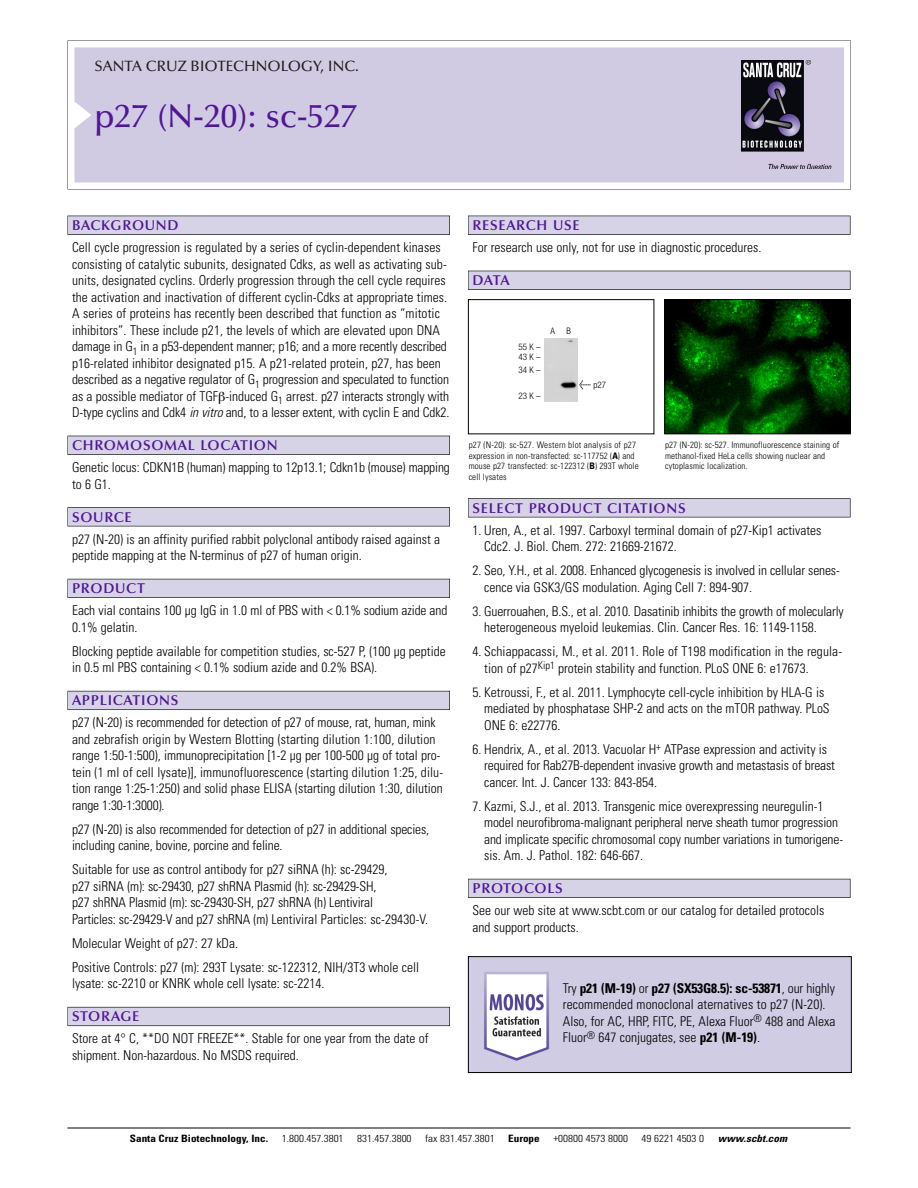
<style>
.page{position:relative;width:918px;height:1188px;background:#fff}
.page>*{position:absolute;margin:0;border:0;box-sizing:border-box;transform-origin:0 0}
.t1{font:500 33px "Optima";color:#511695}
.t2{font:500 15px "Optima";color:#231f20}
.t3{font:600 14.25px "Optima";letter-spacing:.05em;color:#511695}
.t4{font:300 condensed 13.5px/16.5px "Univers";color:#000}
.t5{font:300 condensed 10.2px "Univers";color:#000;scale:1.1 1}
.t6{font:700 condensed 10.2px "Univers";color:#000;scale:1.1 1}
.t7{font:italic 700 condensed 10.2px "Univers";letter-spacing:.005em;color:#000;scale:1.1 1}
.t8{font:300 condensed 9px/10.5px "Univers";letter-spacing:.015em;color:#000}
.t9{font:300 condensed 9px/9.9px "Helvetica Neue";letter-spacing:.005em;color:#000}
.s1{font-style:italic}
.s2{font-family:"Meta Plus";font-weight:400;font-stretch:normal;font-size:10.5px}
.s3{font-weight:700}
</style>
<div class="page">
<svg style="left:68px;top:40px;width:783px;height:149px"></svg>
<div style="left:74px;top:47px;width:770px;height:135px;background:#d1cae3"></div>
<img style="left:741px;top:60px;width:90px;height:108px">
<div style="left:68px;top:216px;width:382px;height:19px;background:#525155"></div>
<div style="left:68px;top:216px;width:381px;height:18px;background:#d7d3e7"></div>
<div style="left:68px;top:436px;width:382px;height:19px;background:#515055"></div>
<div style="left:68px;top:436px;width:381px;height:18px;background:#d7d3e7"></div>
<div style="left:68px;top:507px;width:382px;height:19px;background:#545357"></div>
<div style="left:68px;top:508px;width:381px;height:18px;background:#d7d3e7"></div>
<div style="left:68px;top:579px;width:382px;height:19px;background:#54535a"></div>
<div style="left:68px;top:579px;width:381px;height:18px;background:#d7d3e7"></div>
<div style="left:68px;top:691px;width:382px;height:19px;background:#5b5a62"></div>
<div style="left:68px;top:691px;width:381px;height:18px;background:#d7d3e7"></div>
<div style="left:68px;top:1007px;width:382px;height:19px;background:#66646e"></div>
<div style="left:68px;top:1007px;width:381px;height:18px;background:#d7d3e7"></div>
<div style="left:468px;top:216px;width:382px;height:19px;background:#525155"></div>
<div style="left:468px;top:216px;width:382px;height:18px;background:#d7d3e7"></div>
<div style="left:468px;top:271px;width:382px;height:19px;background:#515055"></div>
<div style="left:468px;top:271px;width:382px;height:18px;background:#d7d3e7"></div>
<div style="left:468px;top:498px;width:382px;height:19px;background:#545357"></div>
<div style="left:468px;top:499px;width:382px;height:18px;background:#d7d3e7"></div>
<div style="left:468px;top:879px;width:382px;height:19px;background:#54535a"></div>
<div style="left:468px;top:879px;width:382px;height:18px;background:#d7d3e7"></div>
<hr style="left:68px;top:1128px;width:782px;height:1px;background:#000">
<div style="left:468px;top:299px;width:186px;height:135px;border:1px solid #000"></div>
<img style="left:666px;top:301px;width:183px;height:131px">
<div style="left:664px;top:299px;width:187px;height:135px;border:1px solid #000"></div>
<div style="left:544px;top:338px;width:34px;height:64px;background:#d4d4d4"></div>
<img style="left:470px;top:958px;width:380px;height:113px">
<div style="left:468px;top:956px;width:384px;height:117px;border:1px solid #000"></div>
<p class="t2" style="left:94px;top:61px;width:266px">SANTA CRUZ BIOTECHNOLOGY, INC.</p>
<h1 class="t1" style="left:94px;top:103px;width:264px">p27 (N-20): sc-527</h1>
<p class="t3" style="left:72px;top:219px;width:108px">BACKGROUND</p>
<p class="t4" style="left:72px;top:240px;width:379px">Cell cycle progression is regulated by a series of cyclin-dependent kinases consisting of catalytic subunits, designated Cdks, as well as activating sub&shy;units, designated cyclins. Orderly progression through the cell cycle requires the activation and inactivation of different cyclin-Cdks at appropriate times.<br>A series of proteins has recently been described that function as “mitotic inhibitors”. These include p21, the levels of which are elevated upon DNA damage in G<sub>1</sub> in a p53-dependent manner; p16; and a more recently described p16-related inhibitor designated p15. A p21-related protein, p27, has been described as a negative regulator of G<sub>1</sub> progression and speculated to function as a possible mediator of TGF -induced G<sub>1</sub> arrest. p27 interacts strongly with D-type cyclins and Cdk4 <span class="s1">in vitro</span> and, to a lesser extent, with cyclin E and Cdk2.</p>
<p class="t3" style="left:72px;top:440px;width:207px">CHROMOSOMAL LOCATION</p>
<p class="t4" style="left:72px;top:460px;width:379px">Genetic locus: CDKN1B (human) mapping to 12p13.1; Cdkn1b (mouse) mapping to 6 G1.</p>
<p class="t3" style="left:72px;top:511px;width:61px">SOURCE</p>
<p class="t4" style="left:72px;top:532px;width:370px">p27 (N-20) is an affinity purified rabbit polyclonal antibody raised against a peptide mapping at the N-terminus of p27 of human origin.</p>
<p class="t3" style="left:72px;top:583px;width:74px">PRODUCT</p>
<p class="t4" style="left:72px;top:603px;width:377px">Each vial contains 100 µg IgG in 1.0 ml of PBS with &lt; 0.1% sodium azide and<br>0.1% gelatin.</p>
<p class="t4" style="left:72px;top:644px;width:375px">Blocking peptide available for competition studies, sc-527 P, (100 µg peptide in 0.5 ml PBS containing &lt; 0.1% sodium azide and 0.2% BSA).</p>
<p class="t3" style="left:72px;top:695px;width:108px">APPLICATIONS</p>
<p class="t4" style="left:72px;top:715px;width:373px">p27 (N-20) is recommended for detection of p27 of mouse, rat, human, mink and zebrafish origin by Western Blotting (starting dilution 1:100, dilution range 1:50-1:500), immunoprecipitation [1-2 µg per 100-500 µg of total pro&shy;tein (1 ml of cell lysate)], immunofluorescence (starting dilution 1:25, dilu&shy;tion range 1:25-1:250) and solid phase ELISA (starting dilution 1:30, dilution range 1:30-1:3000).</p>
<p class="t4" style="left:72px;top:822px;width:359px">p27 (N-20) is also recommended for detection of p27 in additional species, including canine, bovine, porcine and feline.</p>
<p class="t4" style="left:72px;top:862px;width:358px">Suitable for use as control antibody for p27 siRNA (h): sc-29429,<br>p27 siRNA (m): sc-29430, p27 shRNA Plasmid (h): sc-29429-SH,<br>p27 shRNA Plasmid (m): sc-29430-SH, p27 shRNA (h) Lentiviral<br>Particles: sc-29429-V and p27 shRNA (m) Lentiviral Particles: sc-29430-V.</p>
<p class="t4" style="left:72px;top:932px;width:349px;line-height:24px">Molecular Weight of p27: 27 kDa.<br>Positive Controls: p27 (m): 293T Lysate: sc-122312, NIH/3T3 whole cell</p>
<p class="t4" style="left:72px;top:976px;width:254px">lysate: sc-2210 or KNRK whole cell lysate: sc-2214.</p>
<p class="t3" style="left:72px;top:1011px;width:69px">STORAGE</p>
<p class="t4" style="left:72px;top:1031px;width:358px">Store at 4° C, **DO NOT FREEZE**. Stable for one year from the date of shipment. Non-hazardous. No MSDS required.</p>
<p class="t3" style="left:473px;top:219px;width:109px">RESEARCH USE</p>
<p class="t4" style="left:473px;top:240px;width:290px">For research use only, not for use in diagnostic procedures.</p>
<p class="t3" style="left:473px;top:275px;width:39px">DATA</p>
<p class="t9" style="left:519px;top:343px;width:24px">55K–<br>43K–</p>
<p class="t9" style="left:519px;top:366px;width:24px">34K–</p>
<p class="t9" style="left:519px;top:391px;width:24px">23K–</p>
<p class="t9" style="left:551px;top:326px;width:6px">A</p>
<p class="t9" style="left:567px;top:326px;width:6px">B</p>
<p class="t9" style="left:579px;top:381px;width:28px"><span class="s2">&lt;</span> p27</p>
<p class="t8" style="left:469px;top:441px;width:172px">p27 (N-20): sc-527. Western blot analysis of p27 expression in non-transfected: sc-117752 (<span class="s3">A</span>) and mouse p27 transfected: sc-122312 (<span class="s3">B</span>) 293T whole cell lysates</p>
<p class="t8" style="left:665px;top:441px;width:176px">p27 (N-20): sc-527. Immunofluorescence staining of methanol-fixed HeLa cells showing nuclear and cytoplasmic localization.</p>
<p class="t3" style="left:473px;top:502px;width:215px">SELECT PRODUCT CITATIONS</p>
<p class="t4" style="left:484px;top:523px;width:339px;text-indent:-12px">1. Uren, A., et al. 1997. Carboxyl terminal domain of p27-Kip1 activates<br>Cdc2. J. Biol. Chem. 272: 21669-21672.</p>
<p class="t4" style="left:484px;top:563px;width:357px;text-indent:-12px">2. Seo, Y.H., et al. 2008. Enhanced glycogenesis is involved in cellular senes&shy;cence via GSK3/GS modulation. Aging Cell 7: 894-907.</p>
<p class="t4" style="left:484px;top:604px;width:361px;text-indent:-12px">3. Guerrouahen, B.S., et al. 2010. Dasatinib inhibits the growth of molecularly heterogeneous myeloid leukemias. Clin. Cancer Res. 16: 1149-1158.</p>
<p class="t4" style="left:484px;top:644px;width:359px;text-indent:-12px">4. Schiappacassi, M., et al. 2011. Role of T198 modification in the regula&shy;tion of p27<sup>Kip1</sup> protein stability and function. PLoS ONE 6: e17673.</p>
<p class="t4" style="left:484px;top:685px;width:347px;text-indent:-12px">5. Ketroussi, F., et al. 2011. Lymphocyte cell-cycle inhibition by HLA-G is mediated by phosphatase SHP-2 and acts on the mTOR pathway. PLoS<br>ONE 6: e22776.</p>
<p class="t4" style="left:484px;top:742px;width:352px;text-indent:-12px">6. Hendrix, A., et al. 2013. Vacuolar H<sup>+</sup> ATPase expression and activity is required for Rab27B-dependent invasive growth and metastasis of breast cancer. Int. J. Cancer 133: 843-854.</p>
<p class="t4" style="left:484px;top:799px;width:360px;text-indent:-12px">7. Kazmi, S.J., et al. 2013. Transgenic mice overexpressing neuregulin-1 model neurofibroma-malignant peripheral nerve sheath tumor progression and implicate specific chromosomal copy number variations in tumorigene&shy;sis. Am. J. Pathol. 182: 646-667.</p>
<p class="t3" style="left:473px;top:883px;width:92px">PROTOCOLS</p>
<p class="t4" style="left:473px;top:903px;width:353px">See our web site at www.scbt.com or our catalog for detailed protocols and support products.</p>
<p class="t4" style="left:563px;top:981px;width:274px">Try <span class="s3">p21 (M-19)</span> or <span class="s3">p27 (SX53G8.5): sc-53871</span>, our highly recommended monoclonal aternatives to p27 (N-20).<br>Also, for AC, HRP, FITC, PE, Alexa Fluor<sup>®</sup> 488 and Alexa Fluor<sup>®</sup> 647 conjugates, see <span class="s3">p21 (M-19)</span>.</p>
<p class="t6" style="left:130px;top:1135px;width:127px">Santa Cruz Biotechnology, Inc.</p>
<p class="t5" style="left:282px;top:1135px;width:58px">1.800.457.3801</p>
<p class="t5" style="left:357px;top:1135px;width:51px">831.457.3800</p>
<p class="t5" style="left:425px;top:1135px;width:65px">fax 831.457.3801</p>
<p class="t6" style="left:508px;top:1135px;width:30px">Europe</p>
<p class="t5" style="left:553px;top:1135px;width:69px">+00800 4573 8000</p>
<p class="t5" style="left:642px;top:1135px;width:58px">49 6221 4503 0</p>
<p class="t7" style="left:718px;top:1135px;width:64px">www.scbt.com</p>
</div>
